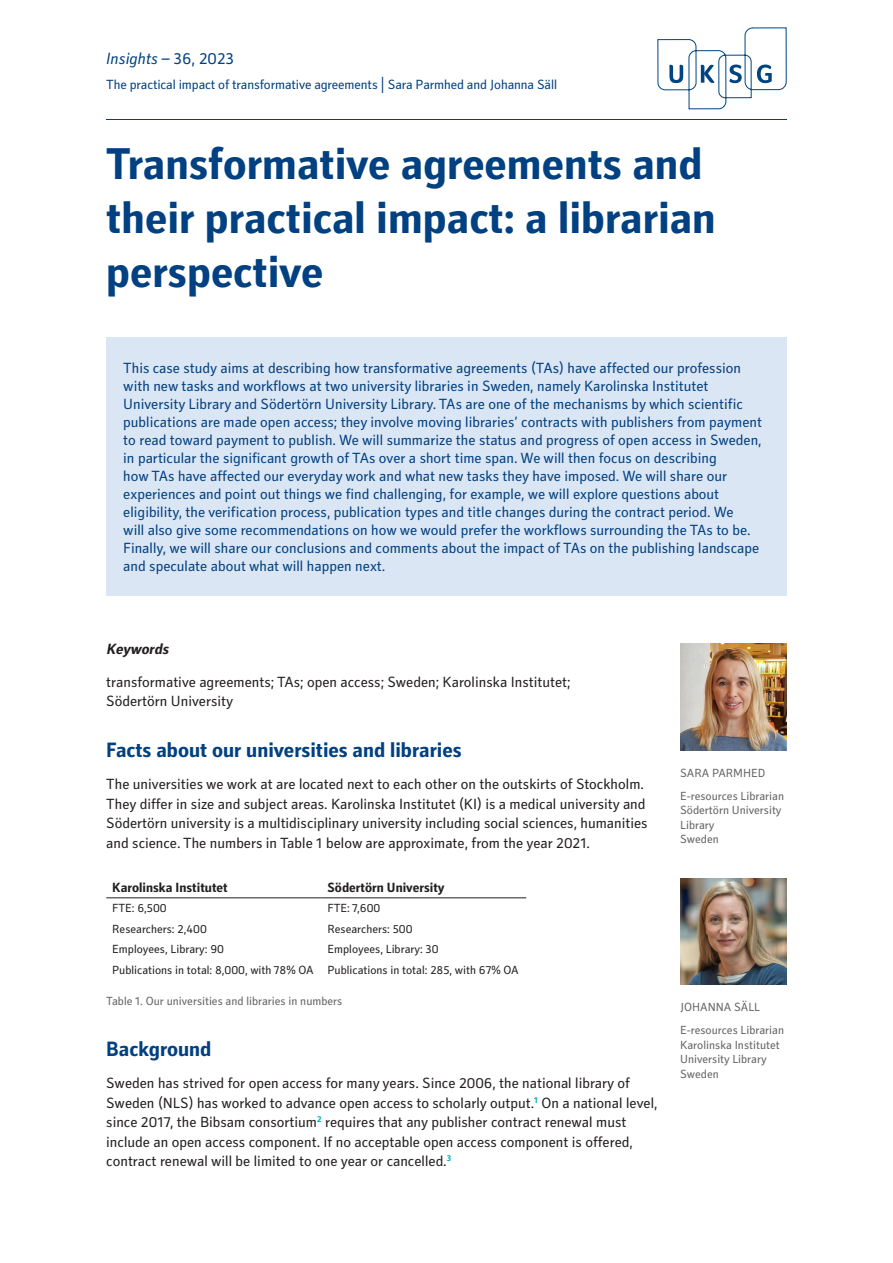
<style>
.page{position:relative;width:893px;height:1263px;background:#fff}
.page>*{position:absolute;margin:0;border:0;box-sizing:border-box;transform-origin:0 0}
.Main_Headline{font:700 45px/54px "Secca Std";color:#014081}
.A-Style_Heading{font:700 21px "Secca Std";color:#014081}
.Title_-_Series_-_Dat{font:italic 16.5px "Secca Std";color:#014081}
.Extract_Box{font:15px/18px "Secca Std";color:#014081}
.Body{font:15px/19.5px "Secca Std";color:#231f20}
.Body-2{font:italic 700 15px "Secca Std";color:#231f20}
.Title_-_Aiuthor{font:13.5px "Secca Std";letter-spacing:-.01em;color:#014081}
.t1{font:700 13.5px "Secca Std";color:#231f20}
.t2{font:12px/14.4px "Secca Std";color:#636366}
.t3{font:12px/20.5px "Secca Std";color:#231f20}
.s1{font-style:normal}
</style>
<div class="page">
<div style="left:106px;top:337px;width:681px;height:259px;background:#dbe6f4"></div>
<hr style="left:106px;top:897px;width:216px;height:1px;background:#231f20">
<hr style="left:322px;top:897px;width:204px;height:1px;background:#231f20">
<hr style="left:106px;top:119px;width:681px;height:1px;background:#014081">
<svg style="left:657px;top:27px;width:130px;height:82px"></svg>
<img style="left:680px;top:644px;width:107px;height:106px">
<img style="left:680px;top:878px;width:107px;height:107px">
<p class="Title_-_Series_-_Dat" style="left:106px;top:49px;width:129px">Insights <span class="s1">– 36, 2023</span></p>
<p class="Title_-_Aiuthor" style="left:106px;top:77px;width:452px">The practical impact of transformative agreements | Sara Parmhed and Johanna Säll</p>
<p class="Main_Headline" style="left:106px;top:139px;width:611px">Transformative agreements and their practical impact: a librarian perspective</p>
<p class="Extract_Box" style="left:123px;top:359px;width:640px">This case study aims at describing how transformative agreements (TAs) have affected our profession with new tasks and workflows at two university libraries in Sweden, namely Karolinska Institutet University Library and Södertörn University Library. TAs are one of the mechanisms by which scientific publications are made open access; they involve moving libraries’ contracts with publishers from payment to read toward payment to publish. We will summarize the status and progress of open access in Sweden, in particular the significant growth of TAs over a short time span. We will then focus on describing<br>how TAs have affected our everyday work and what new tasks they have imposed. We will share our experiences and point out things we find challenging, for example, we will explore questions about eligibility, the verification process, publication types and title changes during the contract period. We<br>will also give some recommendations on how we would prefer the workflows surrounding the TAs to be.<br>Finally, we will share our conclusions and comments about the impact of TAs on the publishing landscape and speculate about what will happen next.</p>
<p class="Body-2" style="left:106px;top:641px;width:67px">Keywords</p>
<p class="Body" style="left:106px;top:672px;width:466px">transformative agreements; TAs; open access; Sweden; Karolinska Institutet;<br>Södertörn University</p>
<p class="A-Style_Heading" style="left:106px;top:738px;width:357px">Facts about our universities and libraries</p>
<p class="Body" style="left:106px;top:775px;width:543px">The universities we work at are located next to each other on the outskirts of Stockholm.<br>They differ in size and subject areas. Karolinska Institutet (KI) is a medical university and Södertörn university is a multidisciplinary university including social sciences, humanities and science. The numbers in Table 1 below are approximate, from the year 2021.</p>
<p class="t1" style="left:112px;top:880px;width:117px">Karolinska Institutet</p>
<p class="t1" style="left:328px;top:880px;width:118px">Södertörn University</p>
<p class="t3" style="left:112px;top:898px;width:56px">FTE: 6,500</p>
<p class="t3" style="left:328px;top:898px;width:54px">FTE: 7,600</p>
<p class="t3" style="left:112px;top:919px;width:96px">Researchers: 2,400</p>
<p class="t3" style="left:328px;top:919px;width:87px">Researchers: 500</p>
<p class="t3" style="left:112px;top:939px;width:113px">Employees, Library: 90</p>
<p class="t3" style="left:112px;top:939px;width:408px;text-indent:215px">Employees, Library: 30<br>Publications in total: 8,000, with 78% OA Publications in total: 285, with 67% OA</p>
<p class="t2" style="left:106px;top:994px;width:238px">Table 1. Our universities and libraries in numbers</p>
<p class="A-Style_Heading" style="left:106px;top:1037px;width:107px">Background</p>
<p class="Body" style="left:106px;top:1074px;width:553px">Sweden has strived for open access for many years. Since 2006, the national library of Sweden (NLS) has worked to advance open access to scholarly output.<sup>1</sup> On a national level, since 2017, the Bibsam consortium<sup>2</sup> requires that any publisher contract renewal must include an open access component. If no acceptable open access component is offered, contract renewal will be limited to one year or cancelled.<sup>3</sup></p>
<p class="t2" style="left:680px;top:766px;width:87px">SARA PARMHED</p>
<p class="t2" style="left:680px;top:789px;width:105px">E-resources Librarian</p>
<p class="t2" style="left:680px;top:803px;width:103px">Södertörn University<br>Library</p>
<p class="t2" style="left:680px;top:832px;width:40px">Sweden</p>
<p class="t2" style="left:680px;top:1001px;width:81px">JOHANNA SÄLL</p>
<p class="t2" style="left:680px;top:1023px;width:105px">E-resources Librarian</p>
<p class="t2" style="left:680px;top:1038px;width:101px">Karolinska Institutet<br>University Library</p>
<p class="t2" style="left:680px;top:1067px;width:40px">Sweden</p>
</div>
